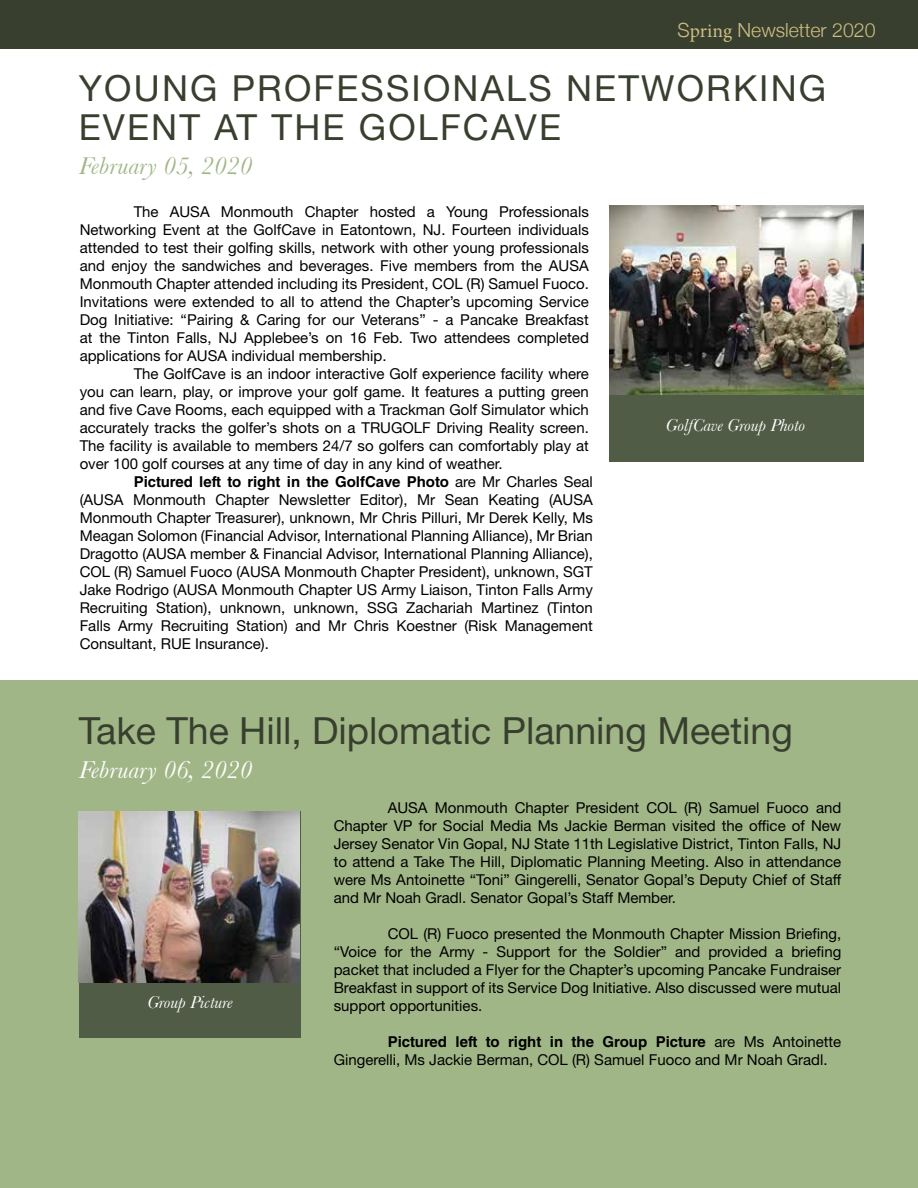
<style>
.page{position:relative;width:918px;height:1188px;background:#fff}
.page>*{position:absolute;margin:0;border:0;box-sizing:border-box;transform-origin:0 0}
.t1{font:37.5px "Helvetica Neue LT Std";color:#383f2f}
.t2{font:36px/39px "Helvetica Neue LT Std";letter-spacing:.06em;color:#383f2f}
.t3{font:italic 25.5px "Baskerville";color:#a1b687}
.t4{font:italic 25.5px "Baskerville";color:#fff}
.t5{font:300 19.5px "Helvetica Neue";color:#cdbd81}
.t6{font:italic 18px "Baskerville";color:#fff}
.t7{font:15px/18px "Helvetica Neue LT Std";color:#000;text-align:justify}
.t8{font:700 15px "Helvetica LT Std";color:#000}
.s1{font-family:"Minion Pro";font-weight:400}
.s2{font-family:"Helvetica Neue LT Std";font-weight:400}
</style>
<div class="page">
<div style="left:0;top:680px;width:918px;height:508px;background:#a1b687"></div>
<div style="left:609px;top:206px;width:255px;height:255px;background:#505c46"></div>
<img style="left:609px;top:206px;width:255px;height:189px">
<div style="left:79px;top:812px;width:221px;height:226px;background:#505c46"></div>
<img style="left:79px;top:812px;width:221px;height:170px">
<div style="left:0;top:0;width:918px;height:49px;background:#383f2f"></div>
<h3 class="t5" style="left:677px;top:15px;width:200px">S<span class="s1">pring</span> Newsletter 2020</h3>
<h2 class="t2" style="left:79px;top:68px;width:749px">YOUNG PROFESSIONALS NETWORKING<br>EVENT AT THE GOLFCAVE</h2>
<h3 class="t3" style="left:79px;top:151px;width:175px">February 05, 2020</h3>
<p class="t7" style="left:80px;top:203px;width:511px;text-indent:54px">The AUSA Monmouth Chapter hosted a Young Professionals Networking Event at the GolfCave in Eatontown, NJ. Fourteen individuals attended to test their golfing skills, network with other young professionals and enjoy the sandwiches and beverages. Five members from the AUSA Monmouth Chapter attended including its President, COL (R) Samuel Fuoco.<br>Invitations were extended to all to attend the Chapter’s upcoming Service Dog Initiative: “Pairing &amp; Caring for our Veterans” - a Pancake Breakfast at the Tinton Falls, NJ Applebee’s on 16 Feb. Two attendees completed applications for AUSA individual membership.</p>
<p class="t7" style="left:80px;top:365px;width:511px;text-indent:54px">The GolfCave is an indoor interactive Golf experience facility where you can learn, play, or improve your golf game. It features a putting green and five Cave Rooms, each equipped with a Trackman Golf Simulator which accurately tracks the golfer’s shots on a TRUGOLF Driving Reality screen.<br>The facility is available to members 24/7 so golfers can comfortably play at over 100 golf courses at any time of day in any kind of weather.</p>
<p class="t8" style="left:134px;top:473px;width:461px">Pictured left to right in the GolfCave Photo <span class="s2">are Mr Charles Seal</span></p>
<p class="t7" style="left:80px;top:491px;width:515px">(AUSA Monmouth Chapter Newsletter Editor), Mr Sean Keating (AUSA Monmouth Chapter Treasurer), unknown, Mr Chris Pilluri, Mr Derek Kelly, Ms Meagan Solomon (Financial Advisor, International Planning Alliance), Mr Brian Dragotto (AUSA member &amp; Financial Advisor, International Planning Alliance), COL (R) Samuel Fuoco (AUSA Monmouth Chapter President), unknown, SGT Jake Rodrigo (AUSA Monmouth Chapter US Army Liaison, Tinton Falls Army Recruiting Station), unknown, unknown, SSG Zachariah Martinez (Tinton Falls Army Recruiting Station) and Mr Chris Koestner (Risk Management Consultant, RUE Insurance).</p>
<p class="t6" style="left:666px;top:415px;width:141px">GolfCave Group Photo</p>
<h1 class="t1" style="left:79px;top:708px;width:716px">Take The Hill, Diplomatic Planning Meeting</h1>
<h3 class="t4" style="left:79px;top:755px;width:175px">February 06, 2020</h3>
<p class="t6" style="left:147px;top:991px;width:87px">Group Picture</p>
<p class="t7" style="left:334px;top:798px;width:509px;text-indent:54px">AUSA Monmouth Chapter President COL (R) Samuel Fuoco and Chapter VP for Social Media Ms Jackie Berman visited the office of New Jersey Senator Vin Gopal, NJ State 11th Legislative District, Tinton Falls, NJ to attend a Take The Hill, Diplomatic Planning Meeting. Also in attendance were Ms Antoinette “Toni” Gingerelli, Senator Gopal’s Deputy Chief of Staff and Mr Noah Gradl. Senator Gopal’s Staff Member.</p>
<p class="t7" style="left:334px;top:924px;width:509px;text-indent:54px">COL (R) Fuoco presented the Monmouth Chapter Mission Briefing, “Voice for the Army - Support for the Soldier” and provided a briefing packet that included a Flyer for the Chapter’s upcoming Pancake Fundraiser Breakfast in support of its Service Dog Initiative. Also discussed were mutual support opportunities.</p>
<p class="t8" style="left:388px;top:1032px;width:455px">Pictured left to right in the Group Picture <span class="s2">are Ms Antoinette</span></p>
<p class="t7" style="left:334px;top:1050px;width:495px">Gingerelli, Ms Jackie Berman, COL (R) Samuel Fuoco and Mr Noah Gradl.</p>
</div>
